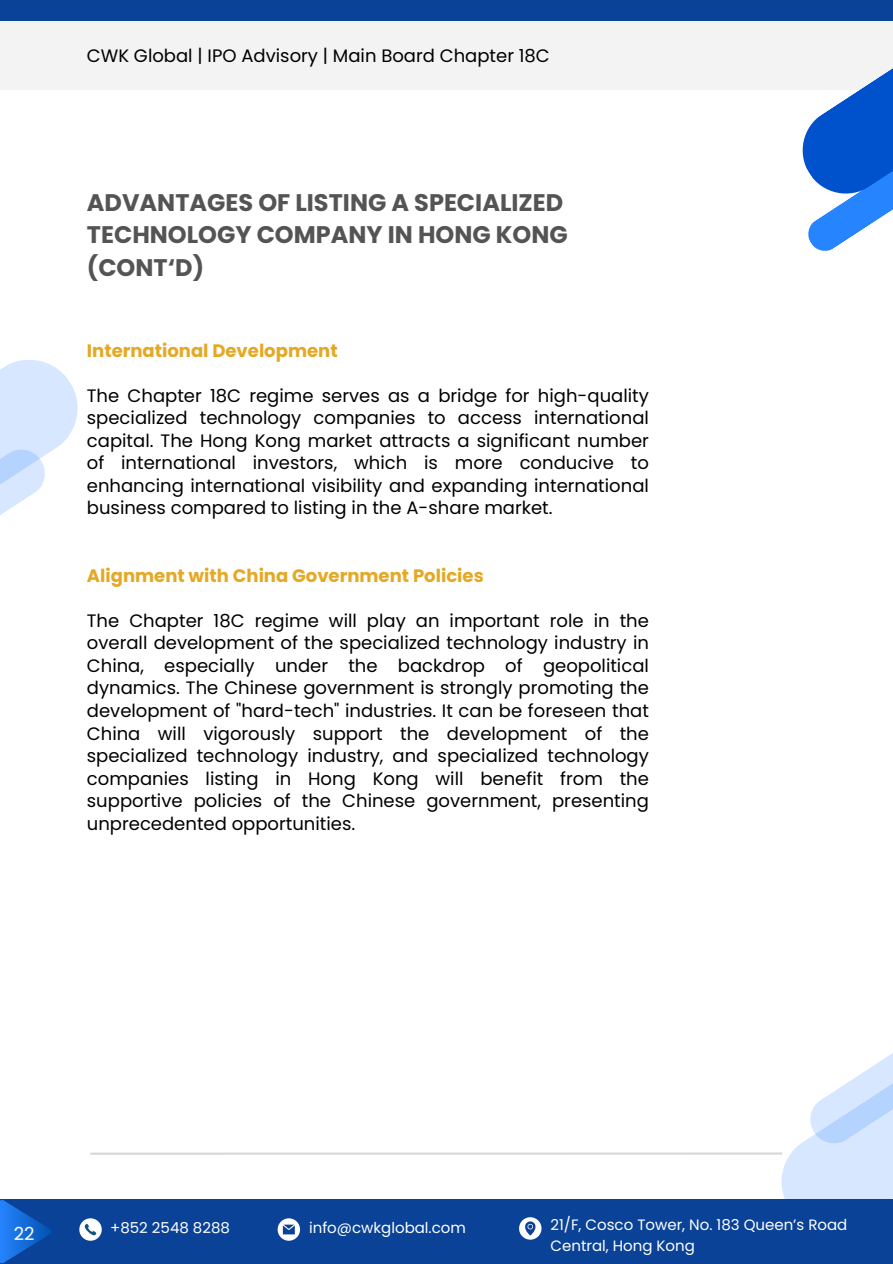
<style>
.page{position:relative;width:893px;height:1264px;background:#fff}
.page>*{position:absolute;margin:0;border:0;box-sizing:border-box;transform-origin:0 0}
.t1{font:700 24px/32.7px "Poppins";color:#545454}
.t2{font:18px/22.5px "Poppins";color:#000;text-align:justify}
.t3{font:700 18px "Poppins";color:#e5a823}
.t4{font:18px "Poppins";color:#fff}
.t5{font:15px/20.2px "Poppins";color:#fff}
</style>
<div class="page">
<svg style="left:774px;top:1054px;width:118px;height:145px"></svg>
<hr style="left:90px;top:1152px;width:692px;height:2px;background:#d9d9d9">
<svg style="left:0;top:360px;width:78px;height:155px"></svg>
<div style="left:0;top:0;width:892px;height:21px;background:#094296"></div>
<div style="left:0;top:1199px;width:892px;height:64px;background:#094296"></div>
<svg style="left:79px;top:1218px;width:23px;height:22px"></svg>
<svg style="left:277px;top:1218px;width:23px;height:22px"></svg>
<svg style="left:519px;top:1217px;width:22px;height:22px"></svg>
<svg style="left:0;top:1200px;width:52px;height:63px"></svg>
<div style="left:0;top:21px;width:892px;height:68px;background:#f4f3f3"></div>
<svg style="left:796px;top:69px;width:96px;height:182px"></svg>
<p class="t2" style="left:87px;top:45px;width:464px">CWK Global | IPO Advisory | Main Board Chapter 18C</p>
<h3 class="t1" style="left:87px;top:186px;width:482px">ADVANTAGES OF LISTING A SPECIALIZED<br>TECHNOLOGY COMPANY IN HONG KONG (CONT‘D)</h3>
<h1 class="t3" style="left:87px;top:338px;width:252px">International Development</h1>
<h2 class="t2" style="left:87px;top:384px;width:563px">The Chapter 18C regime serves as a bridge for high-quality specialized technology companies to access international capital. The Hong Kong market attracts a significant number of international investors, which is more conducive to enhancing international visibility and expanding international business compared to listing in the A-share market.</h2>
<h3 class="t3" style="left:87px;top:563px;width:398px">Alignment with China Government Policies</h3>
<h2 class="t2" style="left:87px;top:609px;width:563px">The Chapter 18C regime will play an important role in the overall development of the specialized technology industry in China, especially under the backdrop of geopolitical dynamics. The Chinese government is strongly promoting the development of "hard-tech" industries. It can be foreseen that China will vigorously support the development of the specialized technology industry, and specialized technology companies listing in Hong Kong will benefit from the supportive policies of the Chinese government, presenting unprecedented opportunities.</h2>
<p class="t4" style="left:14px;top:1221px;width:22px">22</p>
<h3 class="t5" style="left:110px;top:1217px;width:121px">+852 2548 8288</h3>
<p class="t5" style="left:309px;top:1217px;width:158px">info@cwkglobal.com</p>
<p class="t5" style="left:550px;top:1214px;width:298px">21/F, Cosco Tower, No. 183 Queen’s Road<br>Central, Hong Kong</p>
</div>
